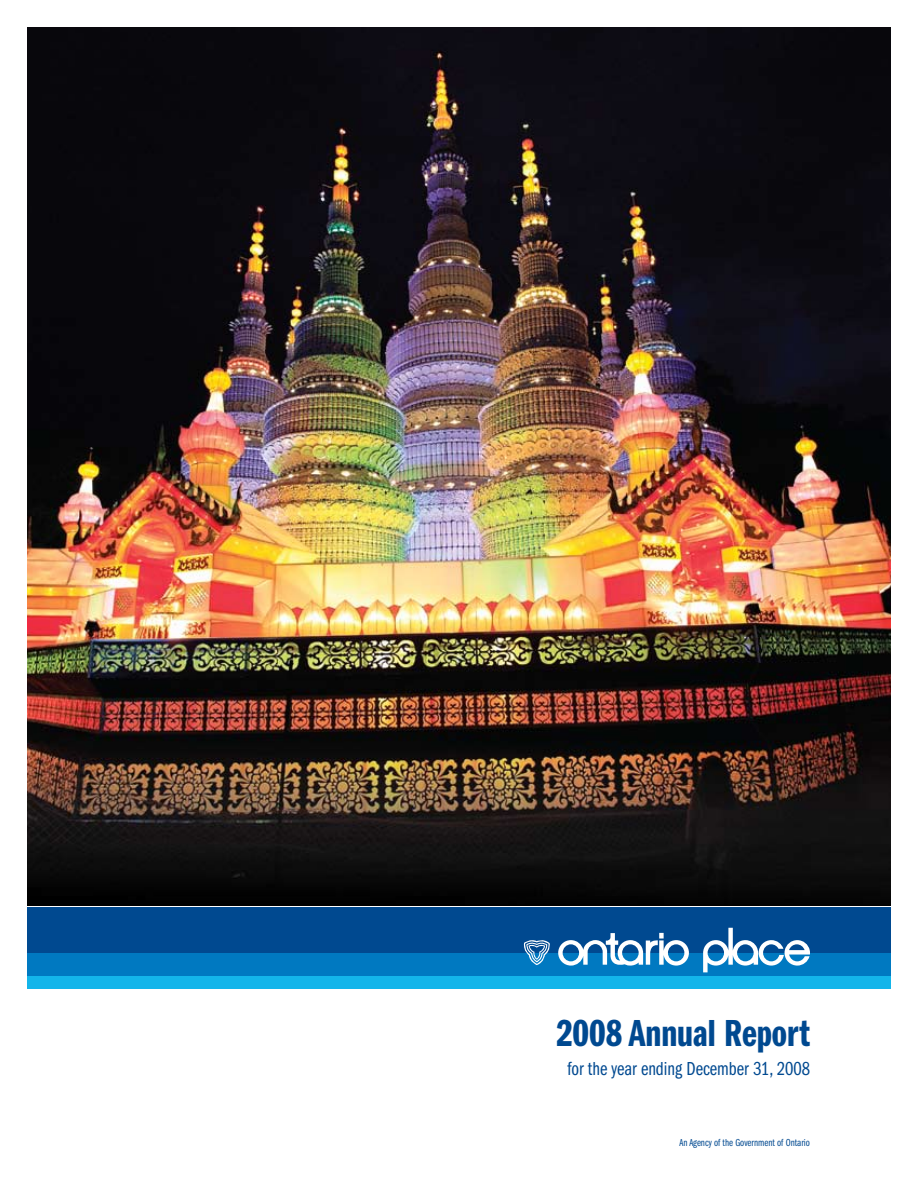
<style>
.page{position:relative;width:918px;height:1188px;background:#fff}
.page>*{position:absolute;margin:0;border:0;box-sizing:border-box;transform-origin:0 0}
.t1{font:39px "Franklin Gothic Demi Cmpr";color:#004990}
.t2{font:19.5px "Franklin Gothic Book Cmpr";color:#004990}
.t3{font:10.5px "Franklin Gothic Book Cmpr";color:#004990}
</style>
<div class="page">
<img style="left:27px;top:27px;width:864px;height:962px">
<h1 class="t1" style="left:556px;top:1011px;width:255px">2008 Annual Report</h1>
<h2 class="t2" style="left:567px;top:1058px;width:244px">for the year ending December 31, 2008</h2>
<p class="t3" style="left:680px;top:1137px;width:132px">An Agency of the Government of Ontario</p>
</div>
